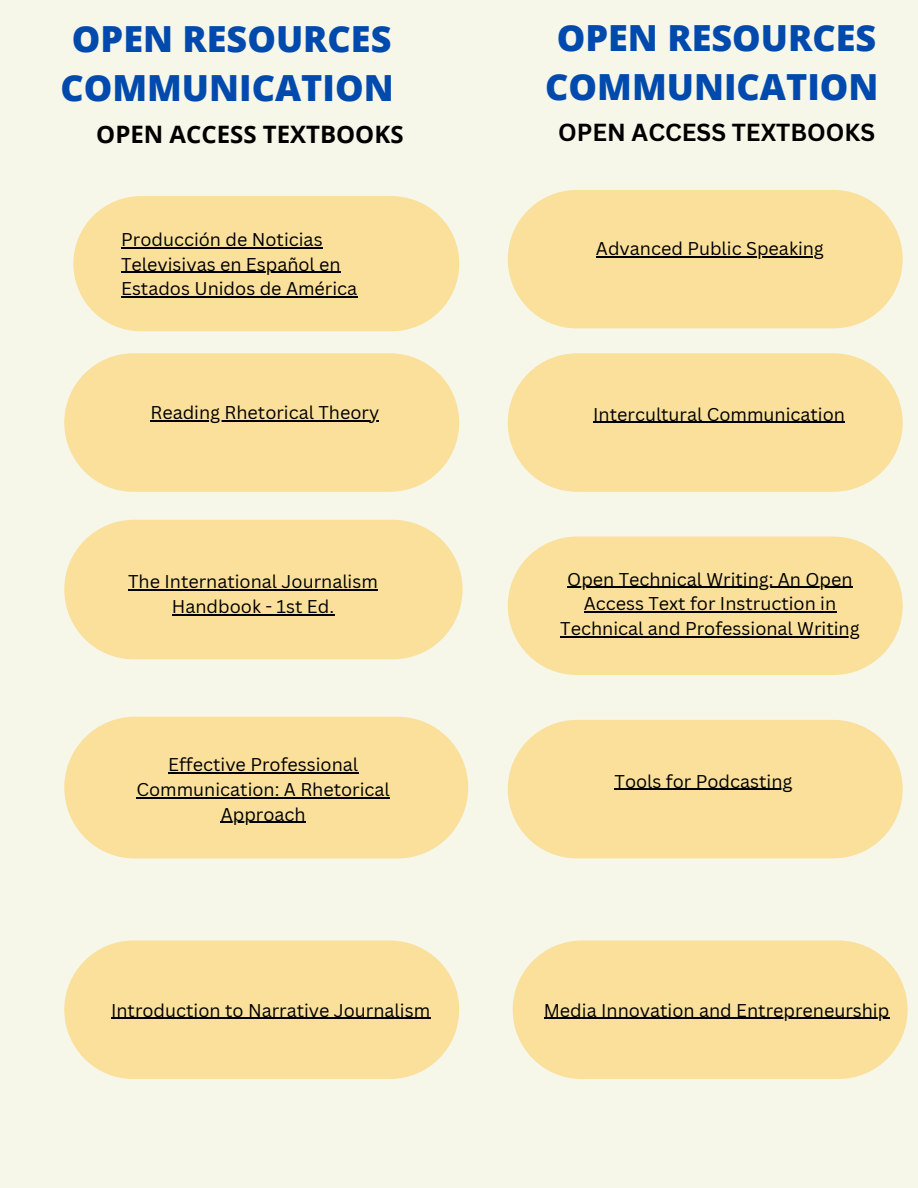
<style>
.page{position:relative;width:918px;height:1188px;background:#f6f6e9}
.page>*{position:absolute;margin:0;border:0;box-sizing:border-box;transform-origin:0 0}
.t1{font:800 36px/49.5px "Open Sans";color:#004aad;text-align:center}
.t2{font:700 24px "Open Sans";color:#000}
.t3{font:700 24px "Canva Sans";color:#000}
.t4{font:18px/24.8px "Canva Sans";color:#000;text-align:center}
</style>
<div class="page">
<div style="left:73px;top:196px;width:386px;height:135px;background:#fae09a;border-radius:68px"></div>
<div style="left:64px;top:353px;width:395px;height:139px;background:#fae09a;border-radius:69px"></div>
<div style="left:64px;top:520px;width:399px;height:140px;background:#fae09a;border-radius:70px"></div>
<div style="left:64px;top:717px;width:404px;height:142px;background:#fae09a;border-radius:71px"></div>
<div style="left:64px;top:941px;width:395px;height:138px;background:#fae09a;border-radius:69px"></div>
<div style="left:508px;top:190px;width:395px;height:139px;background:#fae09a;border-radius:69px"></div>
<div style="left:508px;top:353px;width:395px;height:139px;background:#fae09a;border-radius:69px"></div>
<div style="left:508px;top:537px;width:395px;height:138px;background:#fae09a;border-radius:69px"></div>
<div style="left:508px;top:720px;width:395px;height:139px;background:#fae09a;border-radius:69px"></div>
<div style="left:513px;top:941px;width:395px;height:138px;background:#fae09a;border-radius:69px"></div>
<hr style="left:121px;top:247px;width:202px;height:1px;background:#000">
<hr style="left:121px;top:272px;width:220px;height:1px;background:#000">
<hr style="left:121px;top:296px;width:236px;height:2px;background:#000">
<hr style="left:150px;top:420px;width:229px;height:1px;background:#000">
<hr style="left:128px;top:590px;width:250px;height:1px;background:#000">
<hr style="left:172px;top:614px;width:162px;height:1px;background:#000">
<hr style="left:168px;top:772px;width:190px;height:2px;background:#000">
<hr style="left:137px;top:797px;width:253px;height:1px;background:#000">
<hr style="left:221px;top:822px;width:85px;height:1px;background:#000">
<hr style="left:111px;top:1018px;width:319px;height:1px;background:#000">
<hr style="left:596px;top:257px;width:228px;height:1px;background:#000">
<hr style="left:593px;top:422px;width:252px;height:1px;background:#000">
<hr style="left:567px;top:587px;width:286px;height:1px;background:#000">
<hr style="left:584px;top:612px;width:252px;height:1px;background:#000">
<hr style="left:560px;top:636px;width:300px;height:1px;background:#000">
<hr style="left:615px;top:789px;width:178px;height:1px;background:#000">
<hr style="left:544px;top:1018px;width:345px;height:1px;background:#000">
<h1 class="t1" style="left:60px;top:13px;width:335px">OPEN RESOURCES<br>COMMUNICATION</h1>
<h1 class="t1" style="left:545px;top:12px;width:335px">OPEN RESOURCES<br>COMMUNICATION</h1>
<h2 class="t2" style="left:96px;top:117px;width:309px">OPEN ACCESS TEXTBOOKS</h2>
<h2 class="t3" style="left:558px;top:115px;width:318px">OPEN ACCESS TEXTBOOKS</h2>
<p class="t4" style="left:121px;top:226px;width:238px;text-align:left">Producción de Noticias<br>Televisivas en Español en<br>Estados Unidos de América</p>
<p class="t4" style="left:150px;top:400px;width:230px">Reading Rhetorical Theory</p>
<p class="t4" style="left:128px;top:569px;width:251px">The International Journalism<br>Handbook - 1st Ed.</p>
<p class="t4" style="left:137px;top:752px;width:255px">Effective Professional<br>Communication: A Rhetorical<br>Approach</p>
<p class="t4" style="left:111px;top:997px;width:321px">Introduction to Narrative Journalism</p>
<p class="t4" style="left:596px;top:236px;width:229px">Advanced Public Speaking</p>
<p class="t4" style="left:593px;top:401px;width:253px">Intercultural Communication</p>
<p class="t4" style="left:560px;top:566px;width:301px">Open Technical Writing: An Open<br>Access Text for Instruction in<br>Technical and Professional Writing</p>
<p class="t4" style="left:615px;top:768px;width:179px">Tools for Podcasting</p>
<p class="t4" style="left:544px;top:997px;width:347px">Media Innovation and Entrepreneurship</p>
</div>
